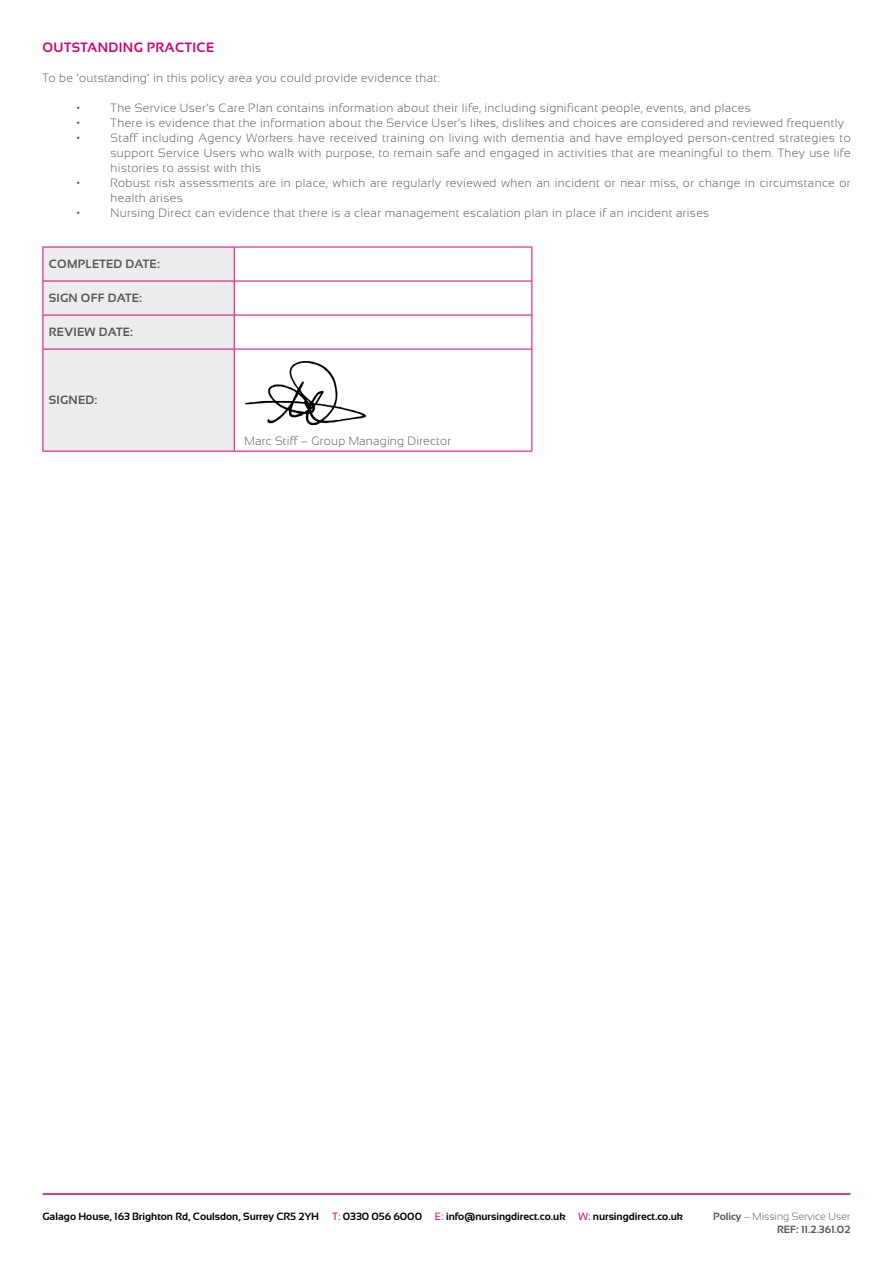
<style>
.page{position:relative;width:893px;height:1263px;background:#fff}
.page>*{position:absolute;margin:0;border:0;box-sizing:border-box;transform-origin:0 0}
.t1{font:700 13.5px "Sansation";letter-spacing:.03em;color:#d40072}
.t2{font:300 12px/15px "Sansation";letter-spacing:.03em;color:#575756;text-align:justify}
.t3{font:700 12px "Sansation";letter-spacing:.02em;color:#575756}
.t4{font:700 10.5px "Sansation";color:#000}
.t5{font:700 10.5px/12.6px "Sansation";color:#575756;text-align:right}
.s1{font-weight:400;color:#d40072}
.s2{font-weight:300}
</style>
<div class="page">
<div style="left:44px;top:248px;width:190px;height:203px;background:#ededed"></div>
<hr style="left:43px;top:247px;width:191px;height:1px;background:#d40072">
<hr style="left:43px;top:247px;width:1px;height:34px;background:#d40072">
<hr style="left:234px;top:247px;width:298px;height:1px;background:#d40072">
<hr style="left:531px;top:247px;width:1px;height:34px;background:#d40072">
<hr style="left:43px;top:281px;width:1px;height:34px;background:#d40072">
<hr style="left:531px;top:281px;width:1px;height:34px;background:#d40072">
<hr style="left:43px;top:315px;width:1px;height:34px;background:#d40072">
<hr style="left:531px;top:315px;width:1px;height:34px;background:#d40072">
<hr style="left:43px;top:349px;width:1px;height:102px;background:#d40072">
<hr style="left:531px;top:349px;width:1px;height:102px;background:#d40072">
<hr style="left:43px;top:451px;width:191px;height:1px;background:#d40072">
<hr style="left:234px;top:451px;width:298px;height:1px;background:#d40072">
<hr style="left:234px;top:247px;width:1px;height:34px;background:#d40072">
<hr style="left:43px;top:281px;width:191px;height:1px;background:#d40072">
<hr style="left:43px;top:315px;width:191px;height:1px;background:#d40072">
<hr style="left:234px;top:281px;width:1px;height:34px;background:#d40072">
<hr style="left:234px;top:315px;width:1px;height:34px;background:#d40072">
<hr style="left:234px;top:281px;width:298px;height:1px;background:#d40072">
<hr style="left:234px;top:315px;width:298px;height:1px;background:#d40072">
<hr style="left:43px;top:349px;width:191px;height:1px;background:#d40072">
<hr style="left:234px;top:349px;width:1px;height:102px;background:#d40072">
<hr style="left:234px;top:349px;width:298px;height:1px;background:#d40072">
<img style="left:245px;top:361px;width:122px;height:65px">
<hr style="left:43px;top:1193px;width:807px;height:2px;background:#d40072">
<p class="t1" style="left:43px;top:40px;width:173px">OUTSTANDING PRACTICE</p>
<p class="t2" style="left:43px;top:71px;width:399px">To be ‘outstanding’ in this policy area you could provide evidence that:</p>
<p class="t2" style="left:77px;top:101px;width:5px">•</p>
<p class="t2" style="left:111px;top:101px;width:642px">The Service User’s Care Plan contains information about their life, including significant people, events, and places</p>
<p class="t2" style="left:77px;top:116px;width:5px">•</p>
<p class="t2" style="left:111px;top:116px;width:735px">There is evidence that the information about the Service User’s likes, dislikes and choices are considered and reviewed frequently</p>
<p class="t2" style="left:77px;top:131px;width:5px">•</p>
<p class="t2" style="left:111px;top:131px;width:742px">Staff including Agency Workers have received training on living with dementia and have employed person-centred strategies to support Service Users who walk with purpose, to remain safe and engaged in activities that are meaningful to them. They use life histories to assist with this</p>
<p class="t2" style="left:77px;top:176px;width:5px">•</p>
<p class="t2" style="left:111px;top:176px;width:742px">Robust risk assessments are in place, which are regularly reviewed when an incident or near miss, or change in circumstance or health arises</p>
<p class="t2" style="left:77px;top:206px;width:5px">•</p>
<p class="t2" style="left:111px;top:206px;width:600px">Nursing Direct can evidence that there is a clear management escalation plan in place if an incident arises</p>
<p class="t3" style="left:49px;top:258px;width:113px">COMPLETED DATE:</p>
<p class="t3" style="left:49px;top:292px;width:95px">SIGN OFF DATE:</p>
<p class="t3" style="left:49px;top:326px;width:86px">REVIEW DATE:</p>
<p class="t3" style="left:49px;top:394px;width:50px">SIGNED:</p>
<p class="t2" style="left:244px;top:433px;width:208px">Marc Stiff – Group Managing Director</p>
<p class="t4" style="left:43px;top:1211px;width:642px">Galago House, 163 Brighton Rd, Coulsdon, Surrey CR5 2YH <span class="s1">T:</span> 0330 056 6000 <span class="s1">E:</span> info@nursingdirect.co.uk <span class="s1">W:</span> nursingdirect.co.uk</p>
<p class="t5" style="left:713px;top:1210px;width:139px">Policy <span class="s2">– Missing Service User<br></span>REF: 11.2.361.02</p>
</div>
